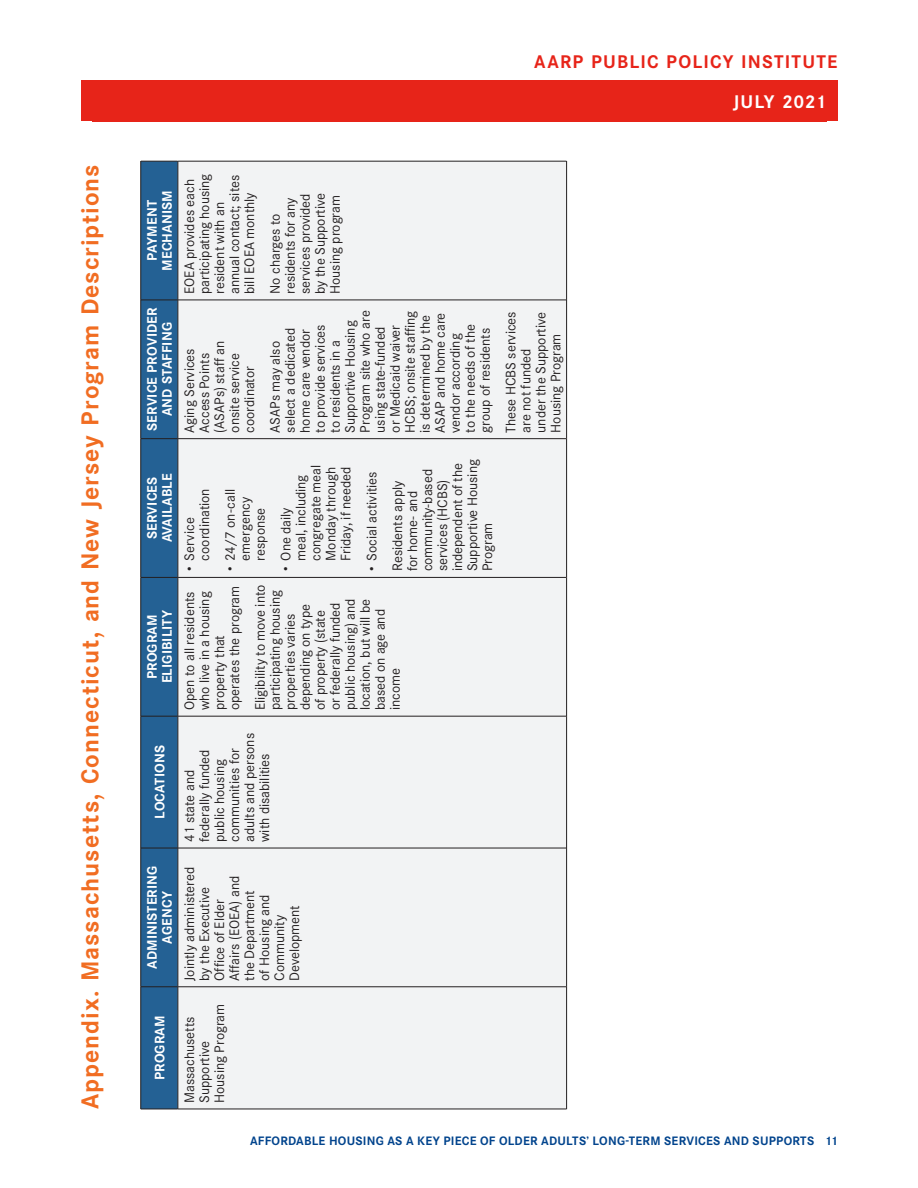
<style>
.page{position:relative;width:918px;height:1188px;background:#fff}
.page>*{position:absolute;margin:0;border:0;box-sizing:border-box;transform-origin:0 0}
.t1{font:700 24px "Corporate S";letter-spacing:.04em;color:#f16d22}
.t2{font:700 18px "Corporate S";letter-spacing:.065em;color:#e72419}
.t3{font:700 18px "Corporate S";letter-spacing:.03em;color:#fff}
.TableText{font:13.5px/15px "Corporate S";color:#231f20}
.TableColHead{font:700 13.5px/15px "Corporate S";letter-spacing:.01em;color:#fff;text-align:center}
.t4{font:700 12px "Corporate S";letter-spacing:.02em;color:#02448d}
</style>
<div class="page">
<div style="left:81px;top:81px;width:756px;height:40px;background:#e72419"></div>
<div style="left:141px;top:162px;width:37px;height:947px;background:#246194"></div>
<div style="left:179px;top:162px;width:387px;height:947px;background:#f2f3f4"></div>
<hr style="left:140px;top:987px;width:1px;height:122px;background:#231f20">
<hr style="left:141px;top:1109px;width:37px;height:1px;background:#231f20">
<hr style="left:140px;top:848px;width:1px;height:139px;background:#231f20">
<hr style="left:141px;top:987px;width:37px;height:1px;background:#231f20">
<hr style="left:140px;top:716px;width:1px;height:132px;background:#231f20">
<hr style="left:141px;top:848px;width:37px;height:1px;background:#231f20">
<hr style="left:140px;top:577px;width:1px;height:139px;background:#231f20">
<hr style="left:141px;top:716px;width:37px;height:1px;background:#231f20">
<hr style="left:140px;top:439px;width:1px;height:138px;background:#231f20">
<hr style="left:141px;top:577px;width:37px;height:1px;background:#231f20">
<hr style="left:140px;top:300px;width:1px;height:139px;background:#231f20">
<hr style="left:141px;top:438px;width:37px;height:1px;background:#231f20">
<hr style="left:140px;top:161px;width:1px;height:139px;background:#231f20">
<hr style="left:141px;top:300px;width:37px;height:1px;background:#231f20">
<hr style="left:141px;top:161px;width:37px;height:1px;background:#231f20">
<hr style="left:178px;top:987px;width:1px;height:122px;background:#231f20">
<hr style="left:178px;top:1109px;width:388px;height:1px;background:#231f20">
<hr style="left:178px;top:848px;width:1px;height:139px;background:#231f20">
<hr style="left:178px;top:987px;width:388px;height:1px;background:#231f20">
<hr style="left:178px;top:716px;width:1px;height:132px;background:#231f20">
<hr style="left:178px;top:848px;width:388px;height:1px;background:#231f20">
<hr style="left:178px;top:577px;width:1px;height:139px;background:#231f20">
<hr style="left:178px;top:716px;width:388px;height:1px;background:#231f20">
<hr style="left:178px;top:439px;width:1px;height:138px;background:#231f20">
<hr style="left:178px;top:577px;width:388px;height:1px;background:#231f20">
<hr style="left:178px;top:300px;width:1px;height:139px;background:#231f20">
<hr style="left:178px;top:438px;width:388px;height:1px;background:#231f20">
<hr style="left:178px;top:161px;width:1px;height:139px;background:#231f20">
<hr style="left:178px;top:300px;width:388px;height:1px;background:#231f20">
<hr style="left:178px;top:161px;width:388px;height:1px;background:#231f20">
<hr style="left:566px;top:987px;width:1px;height:122px;background:#231f20">
<hr style="left:566px;top:848px;width:1px;height:139px;background:#231f20">
<hr style="left:566px;top:716px;width:1px;height:132px;background:#231f20">
<hr style="left:566px;top:577px;width:1px;height:139px;background:#231f20">
<hr style="left:566px;top:439px;width:1px;height:138px;background:#231f20">
<hr style="left:566px;top:300px;width:1px;height:139px;background:#231f20">
<hr style="left:566px;top:161px;width:1px;height:139px;background:#231f20">
<h2 class="t1" style="left:76px;top:1109px;width:946px;rotate:-90deg">Appendix. Massachusetts, Connecticut, and New Jersey Program Descriptions</h2>
<h2 class="t2" style="left:534px;top:50px;width:305px">AARP PUBLIC POLICY INSTITUTE</h2>
<h2 class="t3" style="left:733px;top:91px;width:94px">JULY 2021</h2>
<p class="TableColHead" style="left:145px;top:271px;width:82px;rotate:-90deg">PAYMENT<br>MECHANISM</p>
<p class="TableColHead" style="left:145px;top:431px;width:125px;rotate:-90deg">SERVICE PROVIDER<br>AND STAFFING</p>
<p class="TableColHead" style="left:145px;top:542px;width:70px;text-align:left;rotate:-90deg">SERVICES<br>AVAILABLE</p>
<p class="TableColHead" style="left:145px;top:683px;width:75px;rotate:-90deg">PROGRAM<br>ELIGIBILITY</p>
<p class="TableColHead" style="left:152px;top:819px;width:75px;rotate:-90deg">LOCATIONS</p>
<p class="TableColHead" style="left:145px;top:969px;width:105px;rotate:-90deg">ADMINISTERING<br>AGENCY</p>
<p class="TableColHead" style="left:152px;top:1080px;width:66px;rotate:-90deg">PROGRAM</p>
<p class="TableText" style="left:182px;top:294px;width:122px;rotate:-90deg">EOEA provides each participating housing resident with an annual contact; sites bill EOEA monthly</p>
<p class="TableText" style="left:182px;top:433px;width:93px;rotate:-90deg">Aging Services<br>Access Points (ASAPs) staff an onsite service coordinator</p>
<p class="TableText" style="left:268px;top:294px;width:102px;rotate:-90deg">No charges to residents for any services provided by the Supportive<br>Housing program</p>
<p class="TableText" style="left:268px;top:433px;width:124px;rotate:-90deg">ASAPs may also select a dedicated home care vendor<br>to provide services to residents in a<br>Supportive Housing<br>Program site who are using state-funded<br>or Medicaid waiver<br>HCBS; onsite staffing is determined by the<br>ASAP and home care vendor according<br>to the needs of the group of residents</p>
<p class="TableText" style="left:504px;top:433px;width:123px;rotate:-90deg">These HCBS services are not funded<br>under the Supportive<br>Housing Program</p>
<p class="TableText" style="left:182px;top:561px;width:74px;text-indent:-11px;rotate:-90deg">• Service coordination</p>
<p class="TableText" style="left:223px;top:571px;width:84px;text-align:center;rotate:-90deg">• 24/7 on-call emergency response</p>
<p class="TableText" style="left:279px;top:561px;width:97px;text-indent:-11px;rotate:-90deg">• One daily<br>meal, including congregate meal<br>Monday through<br>Friday, if needed</p>
<p class="TableText" style="left:364px;top:571px;width:102px;rotate:-90deg">• Social activities</p>
<p class="TableText" style="left:390px;top:571px;width:114px;rotate:-90deg">Residents apply<br>for home- and community-based services (HCBS) independent of the<br>Supportive Housing<br>Program</p>
<p class="TableText" style="left:182px;top:710px;width:126px;rotate:-90deg">Open to all residents who live in a housing property that operates the program</p>
<p class="TableText" style="left:253px;top:710px;width:127px;rotate:-90deg">Eligibility to move into participating housing properties varies depending on type<br>of property (state<br>or federally funded public housing) and location, but will be based on age and income</p>
<p class="TableText" style="left:182px;top:842px;width:110px;rotate:-90deg">41 state and federally funded public housing communities for adults and persons with disabilities</p>
<p class="TableText" style="left:182px;top:981px;width:116px;rotate:-90deg">Jointly administered by the Executive<br>Office of Elder<br>Affairs (EOEA) and the Department<br>of Housing and<br>Community<br>Development</p>
<p class="TableText" style="left:182px;top:1103px;width:101px;rotate:-90deg">Massachusetts<br>Supportive<br>Housing Program</p>
<p class="t4" style="left:250px;top:1134px;width:589px">AFFORDABLE HOUSING AS A KEY PIECE OF OLDER ADULTS’ LONG-TERM SERVICES AND SUPPORTS 11</p>
</div>
